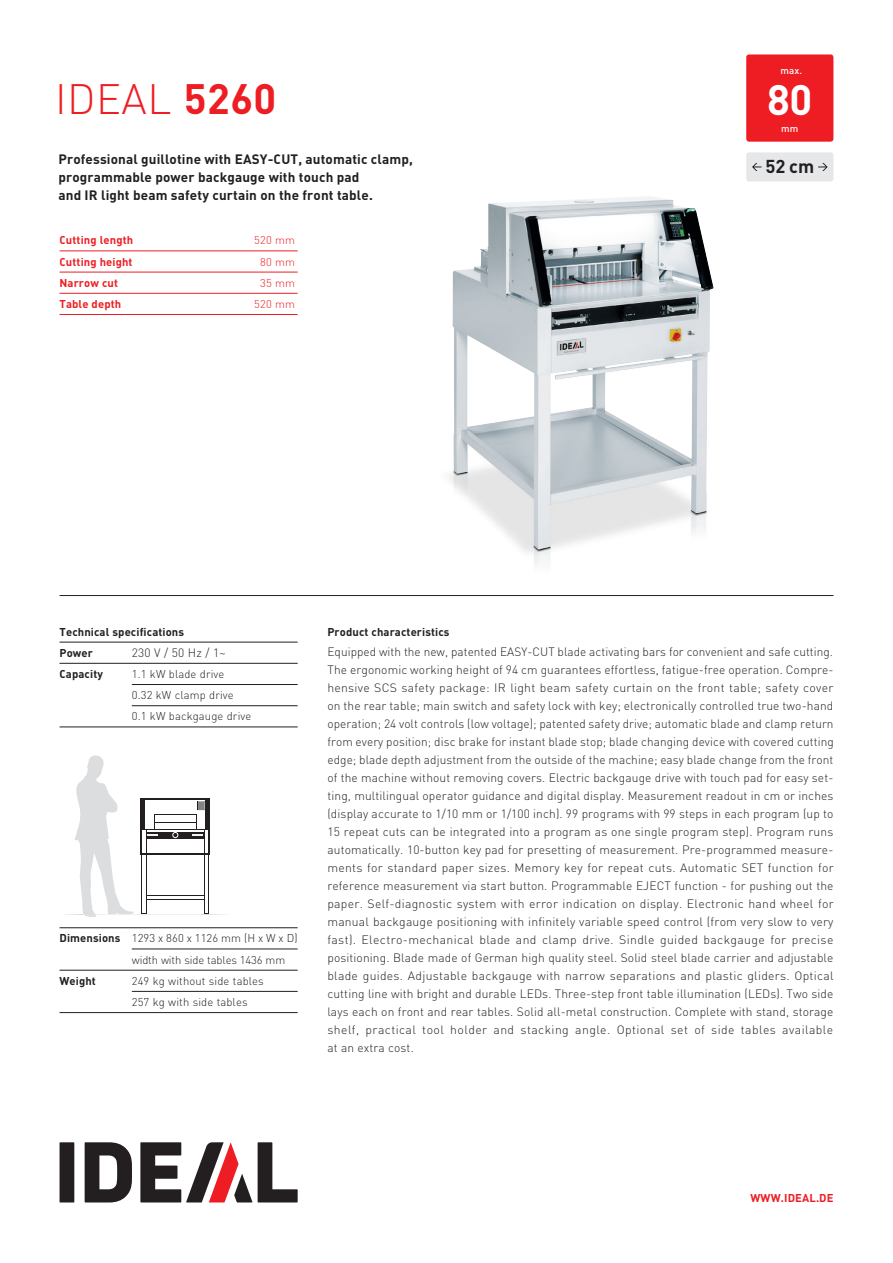
<style>
.page{position:relative;width:893px;height:1263px;background:#fff}
.page>*{position:absolute;margin:0;border:0;box-sizing:border-box;transform-origin:0 0}
.t1{font:300 42px "DIN";letter-spacing:.01em;color:#ee1d23}
.t2{font:700 42px "DIN";color:#fff}
.t3{font:700 18.45px "DIN";color:#231f20}
.t4{font:700 13.5px/18px "DIN";letter-spacing:.01em;color:#231f20}
.t5{font:300 12px/18px "DIN";letter-spacing:.035em;color:#231f20;text-align:justify}
.t6{font:300 11.25px/21.1px "DIN";letter-spacing:.01em;color:#231f20}
.t7{font:700 11.25px/21.1px "DIN";letter-spacing:.01em;color:#231f20}
.t8{font:700 11.25px "DIN";letter-spacing:.01em;color:#ee1d23}
.t9{font:300 11.25px/21.1px "DIN";letter-spacing:-.01em;color:#231f20}
.t10{font:300 11.25px "DIN";letter-spacing:.01em;color:#ee1d23}
.t11{font:500 9.75px "DIN";color:#fff}
.s1{font-weight:700}
</style>
<div class="page">
<img style="left:449px;top:196px;width:265px;height:369px">
<svg style="left:65px;top:755px;width:160px;height:162px"></svg>
<div style="left:198px;top:802px;width:6px;height:7px;background:#808285"></div>
<div style="left:60px;top:1142px;width:14px;height:60px;background:#231f20"></div>
<svg style="left:258px;top:1142px;width:40px;height:60px"></svg>
<svg style="left:85px;top:1142px;width:47px;height:60px"></svg>
<svg style="left:140px;top:1142px;width:112px;height:60px"></svg>
<hr style="left:60px;top:595px;width:773px;height:1px;background:#231f20">
<div style="left:746px;top:152px;width:87px;height:29px;background:#e6e7e9;border-radius:3px"></div>
<svg style="left:752px;top:163px;width:9px;height:8px"></svg>
<svg style="left:818px;top:163px;width:10px;height:8px"></svg>
<div style="left:746px;top:54px;width:87px;height:88px;background:#ee1d23;border-radius:3px"></div>
<hr style="left:60px;top:642px;width:238px;height:1px;background:#231f20">
<hr style="left:60px;top:663px;width:238px;height:1px;background:#231f20">
<hr style="left:132px;top:684px;width:166px;height:1px;background:#231f20">
<hr style="left:132px;top:705px;width:166px;height:1px;background:#231f20">
<hr style="left:60px;top:727px;width:238px;height:1px;background:#231f20">
<hr style="left:60px;top:251px;width:238px;height:1px;background:#ee1d23">
<hr style="left:60px;top:272px;width:238px;height:1px;background:#ee1d23">
<hr style="left:60px;top:293px;width:238px;height:1px;background:#ee1d23">
<hr style="left:60px;top:314px;width:238px;height:1px;background:#ee1d23">
<hr style="left:60px;top:927px;width:238px;height:1px;background:#231f20">
<hr style="left:132px;top:949px;width:166px;height:1px;background:#231f20">
<hr style="left:60px;top:970px;width:238px;height:1px;background:#231f20">
<hr style="left:132px;top:991px;width:166px;height:1px;background:#231f20">
<hr style="left:60px;top:1012px;width:238px;height:1px;background:#231f20">
<h1 class="t1" style="left:55px;top:73px;width:223px">IDEAL <span class="s1">5260</span></h1>
<p class="t4" style="left:58px;top:150px;width:356px">Professional guillotine with EASY-CUT, automatic clamp, programmable power backgauge with touch pad<br>and IR light beam safety curtain on the front table.</p>
<p class="t8" style="left:60px;top:233px;width:75px">Cutting length</p>
<p class="t10" style="left:254px;top:233px;width:42px">520 mm</p>
<p class="t8" style="left:60px;top:254px;width:75px">Cutting height</p>
<p class="t10" style="left:260px;top:255px;width:36px">80 mm</p>
<p class="t8" style="left:60px;top:275px;width:60px">Narrow cut</p>
<p class="t10" style="left:260px;top:276px;width:36px">35 mm</p>
<p class="t8" style="left:60px;top:296px;width:63px">Table depth</p>
<p class="t10" style="left:254px;top:297px;width:42px">520 mm</p>
<p class="t11" style="left:780px;top:65px;width:23px">max.</p>
<h1 class="t2" style="left:767px;top:72px;width:47px">80</h1>
<p class="t11" style="left:781px;top:122px;width:19px">mm</p>
<h2 class="t3" style="left:765px;top:154px;width:51px">52 cm</h2>
<p class="t7" style="left:60px;top:620px;width:126px">Technical specifications<br>Power</p>
<p class="t5" style="left:132px;top:643px;width:95px">230 V / 50 Hz / 1~</p>
<p class="t7" style="left:60px;top:663px;width:45px">Capacity</p>
<p class="t6" style="left:132px;top:663px;width:121px">1.1 kW blade drive<br>0.32 kW clamp drive<br>0.1 kW backgauge drive</p>
<p class="t9" style="left:132px;top:928px;width:167px;text-indent:-72px"><span class="s1">Dimensions</span> 1293 x 860 x 1126 mm (H x W x D) width with side tables 1436 mm</p>
<p class="t7" style="left:60px;top:970px;width:38px">Weight</p>
<p class="t6" style="left:132px;top:970px;width:133px">249 kg without side tables<br>257 kg with side tables</p>
<p class="t7" style="left:327px;top:620px;width:124px">Product characteristics</p>
<p class="t5" style="left:327px;top:643px;width:508px">Equipped with the new, patented EASY-CUT blade activating bars for convenient and safe cutting.<br>The ergonomic working height of 94 cm guarantees effortless, fatigue-free operation. Compre&shy;hensive SCS safety package: IR light beam safety curtain on the front table; safety cover on the rear table; main switch and safety lock with key; electronically controlled true two-hand operation; 24 volt controls (low voltage); patented safety drive; automatic blade and clamp return from every position; disc brake for instant blade stop; blade changing device with covered cutting edge; blade depth adjustment from the outside of the machine; easy blade change from the front of the machine without removing covers. Electric backgauge drive with touch pad for easy set&shy;ting, multilingual operator guidance and digital display. Measurement readout in cm or inches (display accurate to 1/10 mm or 1/100 inch). 99 programs with 99 steps in each program (up to 15 repeat cuts can be integrated into a program as one single program step). Program runs automatically. 10-button key pad for presetting of measurement. Pre-programmed measure&shy;ments for standard paper sizes. Memory key for repeat cuts. Automatic SET function for reference measurement via start button. Programmable EJECT function - for pushing out the paper. Self-diagnostic system with error indication on display. Electronic hand wheel for manual backgauge positioning with infinitely variable speed control (from very slow to very fast). Electro-mechanical blade and clamp drive. Sindle guided backgauge for precise positioning. Blade made of German high quality steel. Solid steel blade carrier and adjustable blade guides. Adjustable backgauge with narrow separations and plastic gliders. Optical cutting line with bright and durable LEDs. Three-step front table illumination (LEDs). Two side lays each on front and rear tables. Solid all-metal construction. Complete with stand, storage shelf, practical tool holder and stacking angle. Optional set of side tables available at an extra cost.</p>
<p class="t8" style="left:750px;top:1191px;width:85px">WWW.IDEAL.DE</p>
</div>
